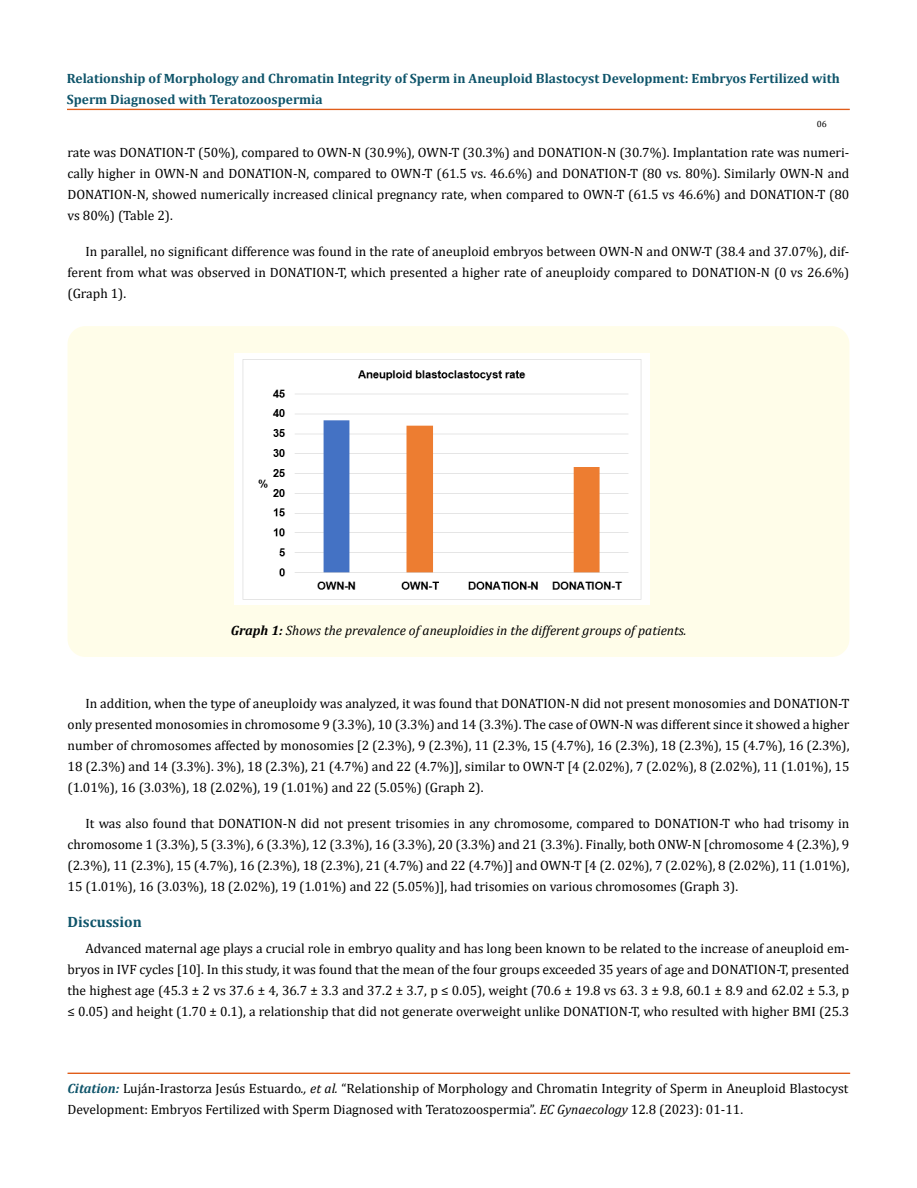
<style>
.page{position:relative;width:917px;height:1188px;background:#fff}
.page>*{position:absolute;margin:0;border:0;box-sizing:border-box;transform-origin:0 0}
.t1{font:700 15px "Cambria";color:#0e546a}
.t2{font:13.5px/21px "Cambria";color:#000;text-align:justify}
.t3{font:700 13.5px/21px "Cambria";color:#0e546a}
.t4{font:italic 13.5px "Cambria";color:#000}
.t5{font:9px "Cambria";color:#000}
.s1{font-weight:700}
.s2{font-weight:700;font-style:italic;color:#0e546a}
.s3{font-style:italic}
</style>
<div class="page">
<div style="left:67px;top:109px;width:782px;height:1px;border:1px solid #e05d1a"></div>
<div style="left:68px;top:1073px;width:781px;height:1px;border:1px solid #e05d1a"></div>
<div style="left:68px;top:326px;width:781px;height:331px;background:#fffde9;border-radius:18px"></div>
<img style="left:234px;top:354px;width:415px;height:250px">
<p class="t3" style="left:67px;top:68px;width:774px">Relationship of Morphology and Chromatin Integrity of Sperm in Aneuploid Blastocyst Development: Embryos Fertilized with<br>Sperm Diagnosed with Teratozoospermia</p>
<p class="t5" style="left:816px;top:118px;width:11px">06</p>
<p class="t2" style="left:68px;top:142px;width:783px">rate was DONATION-T (50%), compared to OWN-N (30.9%), OWN-T (30.3%) and DONATION-N (30.7%). Implantation rate was numeri&shy;cally higher in OWN-N and DONATION-N, compared to OWN-T (61.5 vs. 46.6%) and DONATION-T (80 vs. 80%). Similarly OWN-N and DONATION-N, showed numerically increased clinical pregnancy rate, when compared to OWN-T (61.5 vs 46.6%) and DONATION-T (80 vs 80%) (Table 2).</p>
<p class="t2" style="left:68px;top:241px;width:783px;text-indent:18px">In parallel, no significant difference was found in the rate of aneuploid embryos between OWN-N and ONW-T (38.4 and 37.07%), dif&shy;ferent from what was observed in DONATION-T, which presented a higher rate of aneuploidy compared to DONATION-N (0 vs 26.6%) (Graph 1).</p>
<p class="t4" style="left:231px;top:620px;width:457px"><span class="s1">Graph 1:</span> Shows the prevalence of aneuploidies in the different groups of patients.</p>
<p class="t2" style="left:68px;top:693px;width:783px;text-indent:18px">In addition, when the type of aneuploidy was analyzed, it was found that DONATION-N did not present monosomies and DONATION-T only presented monosomies in chromosome 9 (3.3%), 10 (3.3%) and 14 (3.3%). The case of OWN-N was different since it showed a higher number of chromosomes affected by monosomies [2 (2.3%), 9 (2.3%), 11 (2.3%, 15 (4.7%), 16 (2.3%), 18 (2.3%), 15 (4.7%), 16 (2.3%), 18 (2.3%) and 14 (3.3%). 3%), 18 (2.3%), 21 (4.7%) and 22 (4.7%)], similar to OWN-T [4 (2.02%), 7 (2.02%), 8 (2.02%), 11 (1.01%), 15 (1.01%), 16 (3.03%), 18 (2.02%), 19 (1.01%) and 22 (5.05%) (Graph 2).</p>
<p class="t2" style="left:68px;top:813px;width:783px;text-indent:18px">It was also found that DONATION-N did not present trisomies in any chromosome, compared to DONATION-T who had trisomy in chromosome 1 (3.3%), 5 (3.3%), 6 (3.3%), 12 (3.3%), 16 (3.3%), 20 (3.3%) and 21 (3.3%). Finally, both ONW-N [chromosome 4 (2.3%), 9 (2.3%), 11 (2.3%), 15 (4.7%), 16 (2.3%), 18 (2.3%), 21 (4.7%) and 22 (4.7%)] and OWN-T [4 (2. 02%), 7 (2.02%), 8 (2.02%), 11 (1.01%), 15 (1.01%), 16 (3.03%), 18 (2.02%), 19 (1.01%) and 22 (5.05%)], had trisomies on various chromosomes (Graph 3).</p>
<p class="t1" style="left:68px;top:911px;width:76px">Discussion</p>
<p class="t2" style="left:68px;top:937px;width:783px;text-indent:18px">Advanced maternal age plays a crucial role in embryo quality and has long been known to be related to the increase of aneuploid em&shy;bryos in IVF cycles [10]. In this study, it was found that the mean of the four groups exceeded 35 years of age and DONATION-T, presented the highest age (45.3 ± 2 vs 37.6 ± 4, 36.7 ± 3.3 and 37.2 ± 3.7, p ≤ 0.05), weight (70.6 ± 19.8 vs 63. 3 ± 9.8, 60.1 ± 8.9 and 62.02 ± 5.3, p ≤ 0.05) and height (1.70 ± 0.1), a relationship that did not generate overweight unlike DONATION-T, who resulted with higher BMI (25.3</p>
<p class="t2" style="left:67px;top:1078px;width:782px"><span class="s2">Citation:</span> Luján-Irastorza Jesús Estuardo<span class="s3">., et al.</span> “Relationship of Morphology and Chromatin Integrity of Sperm in Aneuploid Blastocyst<br>Development: Embryos Fertilized with Sperm Diagnosed with Teratozoospermia”. <span class="s3">EC Gynaecology</span> 12.8 (2023): 01-11.</p>
</div>
